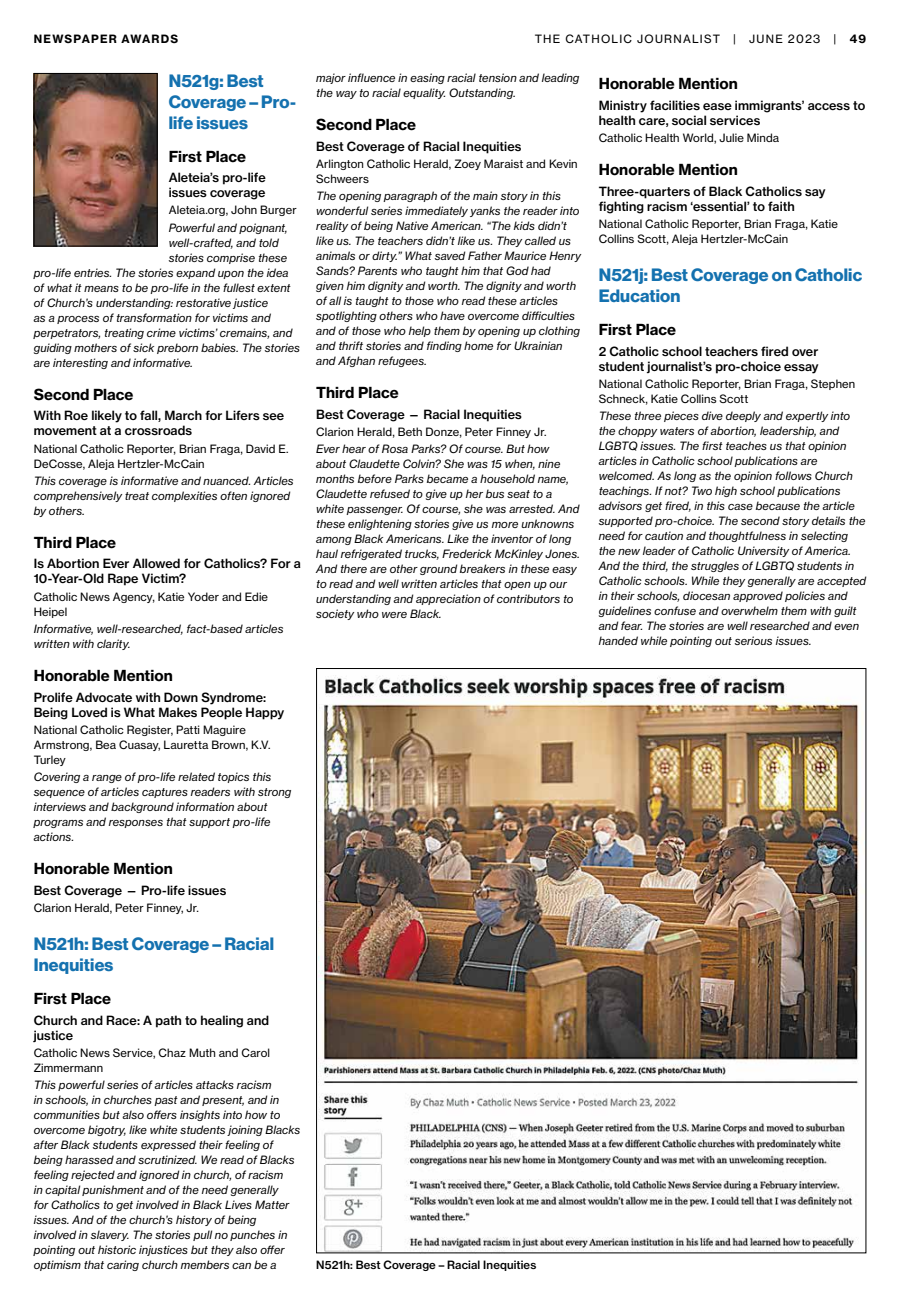
<style>
.page{position:relative;width:900px;height:1305px;background:#fff}
.page>*{position:absolute;margin:0;border:0;box-sizing:border-box;transform-origin:0 0}
.t1{font:17.5px/21px "N Haas Grotesk DS Pro 75 Bd";letter-spacing:.01em;color:#1471af}
.t2{font:15px "N Haas Grotesk TX Pro 75 Bd";color:#000}
.t3{font:12.5px/15px "N Haas Grotesk TX Pro 65 Md";letter-spacing:.005em;color:#000}
.t4{font:11.25px/15px "N Haas Grotesk TX Pro 56 It";letter-spacing:.005em;color:#000}
.t5{font:11.25px/15px "N Haas Grotesk TX Pro 55 Rg";letter-spacing:.01em;color:#000}
.t6{font:11.25px "N Haas Grotesk TX Pro 65 Md";letter-spacing:.01em;color:#000}
.t7{font:11.25px "N Haas Grotesk TX Pro 55 Rg";letter-spacing:.11em;color:#000}
.t8{font:11.25px "N Haas Grotesk TX Pro 75 Bd";letter-spacing:.105em;color:#000}
.s1{font-family:"N Haas Grotesk TX Pro 75 Bd"}
</style>
<div class="page">
<img style="left:36px;top:75px;width:120px;height:169px">
<div style="left:34px;top:73px;width:124px;height:173px;border:1px solid #000"></div>
<img style="left:319px;top:675px;width:545px;height:576px">
<p class="t8" style="left:34px;top:31px;width:146px">NEWSPAPER AWARDS</p>
<p class="t7" style="left:535px;top:32px;width:333px">THE CATHOLIC JOURNALIST | JUNE 2023 | <span class="s1">49</span></p>
<h1 class="t1" style="left:169px;top:70px;width:129px">N521g: Best<br>Coverage – Pro&shy;life issues</h1>
<h2 class="t2" style="left:169px;top:147px;width:79px">First Place</h2>
<p class="t3" style="left:169px;top:170px;width:99px">Aleteia’s pro-life issues coverage</p>
<p class="t5" style="left:169px;top:203px;width:129px">Aleteia.org, John Burger</p>
<p class="t4" style="left:169px;top:220px;width:120px">Powerful and poignant,</p>
<p class="t4" style="left:169px;top:235px;width:111px">well-crafted, and told</p>
<p class="t4" style="left:169px;top:250px;width:120px">stories comprise these</p>
<p class="t4" style="left:34px;top:265px;width:256px">pro-life entries. The stories expand upon the idea</p>
<p class="t4" style="left:34px;top:280px;width:258px">of what it means to be pro-life in the fullest extent</p>
<p class="t4" style="left:34px;top:295px;width:236px">of Church’s understanding: restorative justice</p>
<p class="t4" style="left:34px;top:310px;width:238px">as a process of transformation for victims and</p>
<p class="t4" style="left:34px;top:325px;width:260px">perpetrators, treating crime victims’ cremains, and</p>
<p class="t4" style="left:34px;top:340px;width:268px">guiding mothers of sick preborn babies. The stories</p>
<p class="t4" style="left:34px;top:355px;width:161px">are interesting and informative.</p>
<h2 class="t2" style="left:34px;top:385px;width:101px">Second Place</h2>
<p class="t3" style="left:34px;top:408px;width:252px">With Roe likely to fall, March for Lifers see movement at a crossroads</p>
<p class="t5" style="left:34px;top:441px;width:256px">National Catholic Reporter, Brian Fraga, David E.<br>DeCosse, Aleja Hertzler-McCain</p>
<p class="t4" style="left:34px;top:473px;width:262px">This coverage is informative and nuanced. Articles comprehensively treat complexities often ignored by others.</p>
<h2 class="t2" style="left:34px;top:533px;width:84px">Third Place</h2>
<p class="t3" style="left:34px;top:556px;width:269px">Is Abortion Ever Allowed for Catholics? For a<br>10-Year-Old Rape Victim?</p>
<p class="t5" style="left:34px;top:589px;width:236px">Catholic News Agency, Katie Yoder and Edie<br>Heipel</p>
<p class="t4" style="left:34px;top:621px;width:251px">Informative, well-researched, fact-based articles written with clarity.</p>
<h2 class="t2" style="left:34px;top:666px;width:141px">Honorable Mention</h2>
<p class="t3" style="left:34px;top:690px;width:252px">Prolife Advocate with Down Syndrome:<br>Being Loved is What Makes People Happy</p>
<p class="t5" style="left:34px;top:722px;width:238px">National Catholic Register, Patti Maguire<br>Armstrong, Bea Cuasay, Lauretta Brown, K.V.<br>Turley</p>
<p class="t4" style="left:34px;top:769px;width:259px">Covering a range of pro-life related topics this sequence of articles captures readers with strong interviews and background information about programs and responses that support pro-life actions.</p>
<h2 class="t2" style="left:34px;top:859px;width:141px">Honorable Mention</h2>
<p class="t3" style="left:34px;top:883px;width:194px">Best Coverage — Pro-life issues</p>
<p class="t5" style="left:34px;top:900px;width:167px">Clarion Herald, Peter Finney, Jr.</p>
<h1 class="t1" style="left:34px;top:934px;width:242px">N521h: Best Coverage – Racial<br>Inequities</h1>
<h2 class="t2" style="left:34px;top:989px;width:79px">First Place</h2>
<p class="t3" style="left:34px;top:1013px;width:237px">Church and Race: A path to healing and justice</p>
<p class="t5" style="left:34px;top:1045px;width:238px">Catholic News Service, Chaz Muth and Carol<br>Zimmermann</p>
<p class="t4" style="left:34px;top:1078px;width:268px">This powerful series of articles attacks racism<br>in schools, in churches past and present, and in communities but also offers insights into how to overcome bigotry, like white students joining Blacks after Black students expressed their feeling of being harassed and scrutinized. We read of Blacks feeling rejected and ignored in church, of racism<br>in capital punishment and of the need generally<br>for Catholics to get involved in Black Lives Matter issues. And of the church’s history of being involved in slavery. The stories pull no punches in pointing out historic injustices but they also offer optimism that caring church members can be a</p>
<p class="t4" style="left:316px;top:70px;width:265px">major influence in easing racial tension and leading the way to racial equality. Outstanding.</p>
<h2 class="t2" style="left:316px;top:115px;width:101px">Second Place</h2>
<p class="t3" style="left:316px;top:138px;width:207px">Best Coverage of Racial Inequities</p>
<p class="t5" style="left:316px;top:156px;width:263px">Arlington Catholic Herald, Zoey Maraist and Kevin<br>Schweers</p>
<p class="t4" style="left:316px;top:188px;width:266px">The opening paragraph of the main story in this wonderful series immediately yanks the reader into reality of being Native American. “The kids didn’t like us. The teachers didn’t like us. They called us animals or dirty.” What saved Father Maurice Henry Sands? Parents who taught him that God had given him dignity and worth. The dignity and worth of all is taught to those who read these articles spotlighting others who have overcome difficulties and of those who help them by opening up clothing and thrift stories and finding home for Ukrainian and Afghan refugees.</p>
<h2 class="t2" style="left:316px;top:383px;width:84px">Third Place</h2>
<p class="t3" style="left:316px;top:407px;width:207px">Best Coverage — Racial Inequities</p>
<p class="t5" style="left:316px;top:424px;width:232px">Clarion Herald, Beth Donze, Peter Finney Jr.</p>
<p class="t4" style="left:316px;top:442px;width:265px">Ever hear of Rosa Parks? Of course. But how about Claudette Colvin? She was 15 when, nine months before Parks became a household name, Claudette refused to give up her bus seat to a white passenger. Of course, she was arrested. And these enlightening stories give us more unknowns among Black Americans. Like the inventor of long haul refrigerated trucks, Frederick McKinley Jones.<br>And there are other ground breakers in these easy to read and well written articles that open up our understanding and appreciation of contributors to society who were Black.</p>
<h2 class="t2" style="left:599px;top:74px;width:141px">Honorable Mention</h2>
<p class="t3" style="left:599px;top:98px;width:268px">Ministry facilities ease immigrants’ access to health care, social services</p>
<p class="t5" style="left:599px;top:130px;width:182px">Catholic Health World, Julie Minda</p>
<h2 class="t2" style="left:599px;top:160px;width:141px">Honorable Mention</h2>
<p class="t3" style="left:599px;top:183px;width:228px">Three-quarters of Black Catholics say fighting racism ‘essential’ to faith</p>
<p class="t5" style="left:599px;top:216px;width:241px">National Catholic Reporter, Brian Fraga, Katie<br>Collins Scott, Aleja Hertzler-McCain</p>
<h1 class="t1" style="left:599px;top:265px;width:265px">N521j: Best Coverage on Catholic<br>Education</h1>
<h2 class="t2" style="left:599px;top:320px;width:79px">First Place</h2>
<p class="t3" style="left:599px;top:344px;width:221px">2 Catholic school teachers fired over student journalist’s pro-choice essay</p>
<p class="t5" style="left:599px;top:376px;width:258px">National Catholic Reporter, Brian Fraga, Stephen<br>Schneck, Katie Collins Scott</p>
<p class="t4" style="left:599px;top:409px;width:269px">These three pieces dive deeply and expertly into the choppy waters of abortion, leadership, and LGBTQ issues. The first teaches us that opinion articles in Catholic school publications are welcomed. As long as the opinion follows Church teachings. If not? Two high school publications advisors get fired, in this case because the article supported pro-choice. The second story details the need for caution and thoughtfulness in selecting the new leader of Catholic University of America.<br>And the third, the struggles of LGBTQ students in Catholic schools. While they generally are accepted in their schools, diocesan approved policies and guidelines confuse and overwhelm them with guilt and fear. The stories are well researched and even handed while pointing out serious issues.</p>
<p class="t6" style="left:316px;top:1258px;width:222px">N521h: Best Coverage – Racial Inequities</p>
</div>
